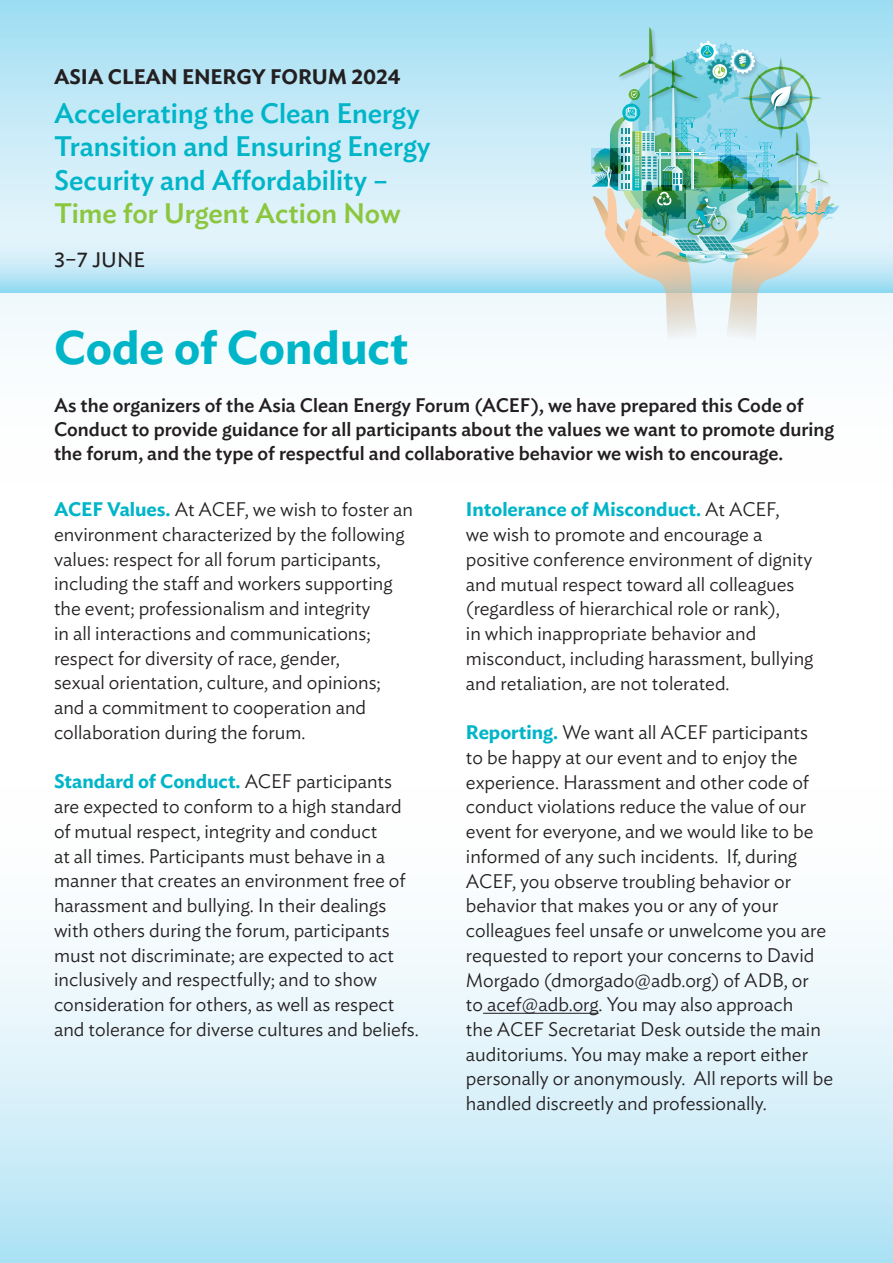
<style>
.page{position:relative;width:893px;height:1263px;background:#fff}
.page>*{position:absolute;margin:0;border:0;box-sizing:border-box;transform-origin:0 0}
.t1{font:600 46.95px "Ideal Sans";color:#00b5c8}
.t2{font:500 28.05px/33.6px "Ideal Sans";color:#00b5c8}
.t3{font:500 28.05px "Ideal Sans";color:#8bc63e}
.t4{font:600 20.85px "Ideal Sans";color:#231f20}
.t5{font:20.85px "Ideal Sans";color:#231f20}
.t6{font:300 19.5px/24.8px "Ideal Sans";color:#231f20}
.t7{font:500 19.5px/24px "Ideal Sans";color:#231f20}
.s1{font-weight:600;color:#00b5c8}
</style>
<div class="page">
<svg style="left:0;top:0;width:893px;height:339px"></svg>
<div style="left:0;top:787px;width:893px;height:476px;background:linear-gradient(to bottom,#fff,#b8e5f6)"></div>
<img style="left:592px;top:27px;width:247px;height:314px">
<hr style="left:483px;top:1013px;width:116px;height:1px;background:#231f20">
<p class="t4" style="left:54px;top:61px;width:348px">ASIA CLEAN ENERGY FORUM 2024</p>
<h2 class="t2" style="left:54px;top:94px;width:378px">Accelerating the Clean Energy<br>Transition and Ensuring Energy<br>Security and Affordability –</h2>
<h2 class="t3" style="left:54px;top:192px;width:348px">Time for Urgent Action Now</h2>
<p class="t5" style="left:54px;top:243px;width:92px">3–7 JUNE</p>
<h1 class="t1" style="left:54px;top:310px;width:356px">Code of Conduct</h1>
<p class="t7" style="left:54px;top:392px;width:781px">As the organizers of the Asia Clean Energy Forum (ACEF), we have prepared this Code of<br>Conduct to provide guidance for all participants about the values we want to promote during the forum, and the type of respectful and collaborative behavior we wish to encourage.</p>
<p class="t6" style="left:466px;top:495px;width:349px"><span class="s1">Intolerance of Misconduct.</span> At ACEF,<br>we wish to promote and encourage a positive conference environment of dignity and mutual respect toward all colleagues (regardless of hierarchical role or rank),<br>in which inappropriate behavior and misconduct, including harassment, bullying and retaliation, are not tolerated.</p>
<p class="t6" style="left:466px;top:718px;width:369px"><span class="s1">Reporting.</span> We want all ACEF participants<br>to be happy at our event and to enjoy the experience. Harassment and other code of conduct violations reduce the value of our event for everyone, and we would like to be informed of any such incidents. If, during ACEF, you observe troubling behavior or behavior that makes you or any of your colleagues feel unsafe or unwelcome you are requested to report your concerns to David Morgado (dmorgado@adb.org) of ADB, or<br>to acef@adb.org. You may also approach<br>the ACEF Secretariat Desk outside the main auditoriums. You may make a report either personally or anonymously. All reports will be handled discreetly and professionally.</p>
<p class="t6" style="left:54px;top:495px;width:361px"><span class="s1">ACEF Values.</span> At ACEF, we wish to foster an environment characterized by the following values: respect for all forum participants, including the staff and workers supporting the event; professionalism and integrity<br>in all interactions and communications; respect for diversity of race, gender,<br>sexual orientation, culture, and opinions; and a commitment to cooperation and collaboration during the forum.</p>
<p class="t6" style="left:54px;top:767px;width:366px"><span class="s1">Standard of Conduct.</span> ACEF participants are expected to conform to a high standard of mutual respect, integrity and conduct<br>at all times. Participants must behave in a manner that creates an environment free of harassment and bullying. In their dealings with others during the forum, participants must not discriminate; are expected to act inclusively and respectfully; and to show consideration for others, as well as respect and tolerance for diverse cultures and beliefs.</p>
</div>
